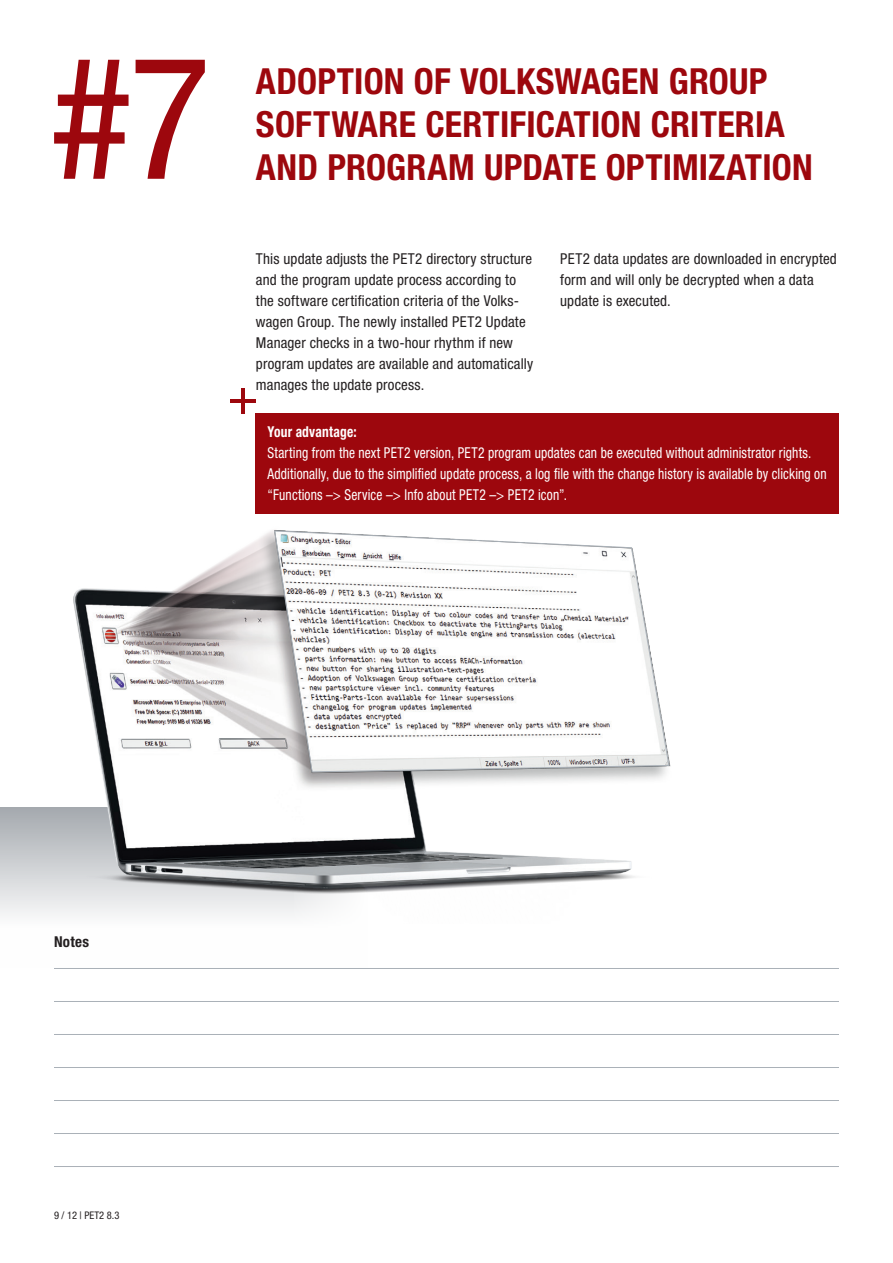
<style>
.page{position:relative;width:893px;height:1263px;background:#fff}
.page>*{position:absolute;margin:0;border:0;box-sizing:border-box;transform-origin:0 0}
.t1{font:condensed 171.45px "Helvetica Neue LT Std";color:#9d070d}
.t2{font:700 condensed 36px/43px "Helvetica Neue LT Std";letter-spacing:.005em;color:#9d070d}
.t3{font:condensed 15px/21px "Helvetica Neue LT Std";letter-spacing:.01em;color:#231f20}
.t4{font:condensed 15px/21px "Helvetica Neue LT Std";letter-spacing:.01em;color:#fff;scale:.9 1}
.t5{font:700 condensed 15px "Helvetica Neue LT Std";letter-spacing:.015em;color:#fff;scale:.9 1}
.t6{font:700 condensed 15px "Helvetica Neue LT Std";letter-spacing:.02em;color:#231f20}
.t7{font:condensed 10.5px "Helvetica Neue LT Std";color:#231f20}
</style>
<div class="page">
<div style="left:0;top:807px;width:415px;height:160px;background:linear-gradient(to bottom,#a9adb2,#fff)"></div>
<div style="left:294px;top:796px;width:152px;height:172px;background:#fff"></div>
<div style="left:256px;top:413px;width:583px;height:101px;background:#9d070d"></div>
<hr style="left:241px;top:388px;width:3px;height:25px;background:#9d070d">
<hr style="left:230px;top:399px;width:25px;height:3px;background:#9d070d">
<img style="left:45px;top:493px;width:626px;height:430px">
<hr style="left:54px;top:968px;width:785px;height:1px;background:#aab1b8">
<hr style="left:54px;top:1001px;width:785px;height:1px;background:#aab1b8">
<hr style="left:54px;top:1034px;width:785px;height:1px;background:#aab1b8">
<hr style="left:54px;top:1067px;width:785px;height:1px;background:#aab1b8">
<hr style="left:54px;top:1100px;width:785px;height:1px;background:#aab1b8">
<hr style="left:54px;top:1133px;width:785px;height:1px;background:#aab1b8">
<hr style="left:54px;top:1166px;width:785px;height:1px;background:#aab1b8">
<svg style="left:274px;top:530px;width:396px;height:242px"></svg>
<h1 class="t1" style="left:50px;top:19px;width:163px">#7</h1>
<h2 class="t2" style="left:256px;top:59px;width:558px">ADOPTION OF VOLKSWAGEN GROUP<br>SOFTWARE CERTIFICATION CRITERIA<br>AND PROGRAM UPDATE OPTIMIZATION</h2>
<p class="t3" style="left:256px;top:248px;width:279px">This update adjusts the PET2 directory structure and the program update process according to the software certification criteria of the Volks&shy;wagen Group. The newly installed PET2 Update Manager checks in a two-hour rhythm if new program updates are available and automatically manages the update process.</p>
<p class="t3" style="left:560px;top:248px;width:278px">PET2 data updates are downloaded in encrypted form and will only be decrypted when a data update is executed.</p>
<p class="t5" style="left:267px;top:422px;width:101px">Your advantage:</p>
<p class="t4" style="left:267px;top:442px;width:623px">Starting from the next PET2 version, PET2 program updates can be executed without administrator rights.<br>Additionally, due to the simplified update process, a log file with the change history is available by clicking on “Functions –&gt; Service –&gt; Info about PET2 –&gt; PET2 icon”.</p>
<p class="t6" style="left:54px;top:933px;width:37px">Notes</p>
<p class="t7" style="left:54px;top:1209px;width:67px">9 / 12 | PET2 8.3</p>
</div>
